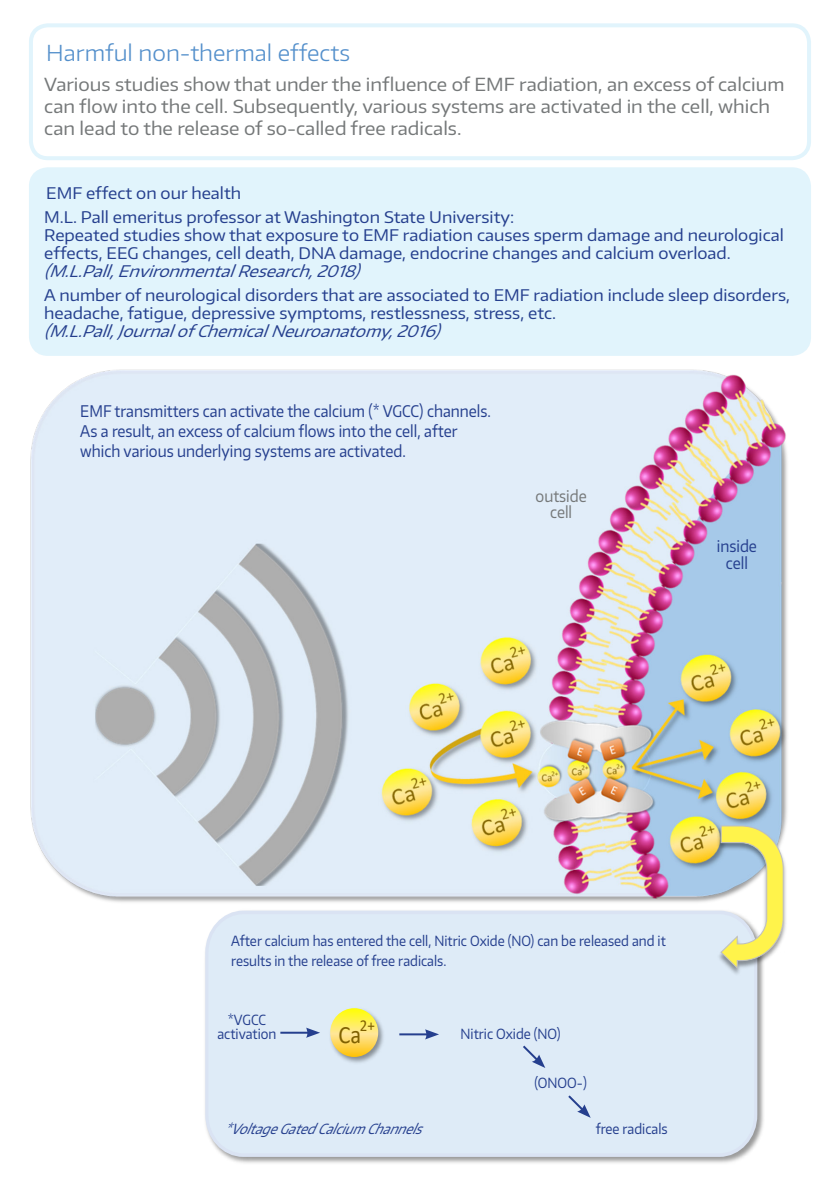
<style>
.page{position:relative;width:840px;height:1191px;background:#fff}
.page>*{position:absolute;margin:0;border:0;box-sizing:border-box;transform-origin:0 0}
.t1{font:25px "Calibri";color:#7f6000;scale:.9 1}
.t2{font:300 22px "Encode Sans Wide";color:#538fcb}
.t3{font:18px/21.6px "Encode Sans Wide";color:#757879}
.t4{font:16.6px "Calibri";color:#7f6000;scale:.9 1}
.t5{font:16px/18px "Encode Sans Wide";color:#253f8e}
.t6{font:16px/20px "Encode Sans Wide";color:#253f8e;scale:.87 1}
.t7{font:italic 16px "Encode Sans Wide";color:#253f8e}
.t8{font:16px/16.8px "Encode Sans Wide";color:#757879;text-align:center;scale:.87 1}
.t9{font:14px/20px "Encode Sans Wide";color:#253f8e;scale:.87 1}
.t10{font:italic 14px "Encode Sans Wide";color:#253f8e;scale:.87 1}
</style>
<div class="page">
<img style="left:30px;top:369px;width:758px;height:533px">
<img style="left:228px;top:978px;width:536px;height:185px">
<div style="left:205px;top:910px;width:553px;height:248px;background:#deebf7"></div>
<img style="left:326px;top:1003px;width:62px;height:65px">
<svg style="left:330px;top:1008px;width:48px;height:49px;background:#fee35a"></svg>
<img style="left:714px;top:823px;width:74px;height:155px">
<svg style="left:719px;top:825px;width:64px;height:145px"></svg>
<hr style="left:280px;top:1031px;width:29px;height:2px;background:#253f8e">
<svg style="left:306px;top:1027px;width:14px;height:10px"></svg>
<hr style="left:399px;top:1033px;width:29px;height:2px;background:#253f8e">
<svg style="left:425px;top:1029px;width:14px;height:10px"></svg>
<svg style="left:520px;top:1043px;width:25px;height:25px"></svg>
<svg style="left:566px;top:1093px;width:24px;height:24px"></svg>
<div style="left:29px;top:23px;width:781px;height:137px;border:4px solid #e1f4fc;border-radius:17px"></div>
<div style="left:31px;top:169px;width:777px;height:185px;background:#e1f4fc;border-radius:17px"></div>
<div style="left:29px;top:167px;width:781px;height:189px;border:4px solid #e1f4fc;border-radius:17px"></div>
<h2 class="t2" style="left:46px;top:39px;width:305px">Harmful non-thermal effects</h2>
<p class="t3" style="left:44px;top:73px;width:741px">Various studies show that under the influence of EMF radiation, an excess of calcium can flow into the cell. Subsequently, various systems are activated in the cell, which can lead to the release of so-called free radicals.</p>
<p class="t5" style="left:44px;top:181px;width:471px;line-height:23.6px">EMF effect on our health<br>M.L. Pall emeritus professor at Washington State University:</p>
<p class="t5" style="left:44px;top:225px;width:740px">Repeated studies show that exposure to EMF radiation causes sperm damage and neurological effects, EEG changes, cell death, DNA damage, endocrine changes and calcium overload.</p>
<p class="t7" style="left:44px;top:260px;width:323px">(M.L.Pall,EnvironmentalResearch,2018)</p>
<p class="t5" style="left:44px;top:285px;width:747px">A number of neurological disorders that are associated to EMF radiation include sleep disorders, headache, fatigue, depressive symptoms, restlessness, stress, etc.</p>
<p class="t7" style="left:44px;top:320px;width:403px">(M.L.Pall,JournalofChemicalNeuroanatomy,2016)</p>
<p class="t6" style="left:80px;top:400px;width:473px">EMF transmitters can activate the calcium (* VGCC) channels.<br>As a result, an excess of calcium flows into the cell, after which various underlying systems are activated.</p>
<p class="t8" style="left:535px;top:487px;width:60px">outside cell</p>
<p class="t6" style="left:716px;top:537px;width:48px;line-height:16.8px;text-align:center">inside cell</p>
<p class="t9" style="left:231px;top:930px;width:500px">After calcium has entered the cell, Nitric Oxide (NO) can be released and it results in the release of free radicals.</p>
<p class="t9" style="left:217px;top:1012px;width:69px;line-height:14px;text-align:center">*VGCC activation</p>
<p class="t4" style="left:360px;top:1014px;width:18px">2+</p>
<h1 class="t1" style="left:338px;top:1017px;width:26px">Ca</h1>
<p class="t9" style="left:460px;top:1023px;width:116px">Nitric Oxide (NO)</p>
<p class="t9" style="left:534px;top:1072px;width:61px">(ONOO-)</p>
<p class="t10" style="left:224px;top:1119px;width:237px">*VoltageGatedCalciumChannels</p>
<p class="t9" style="left:595px;top:1117px;width:84px">free radicals</p>
</div>
